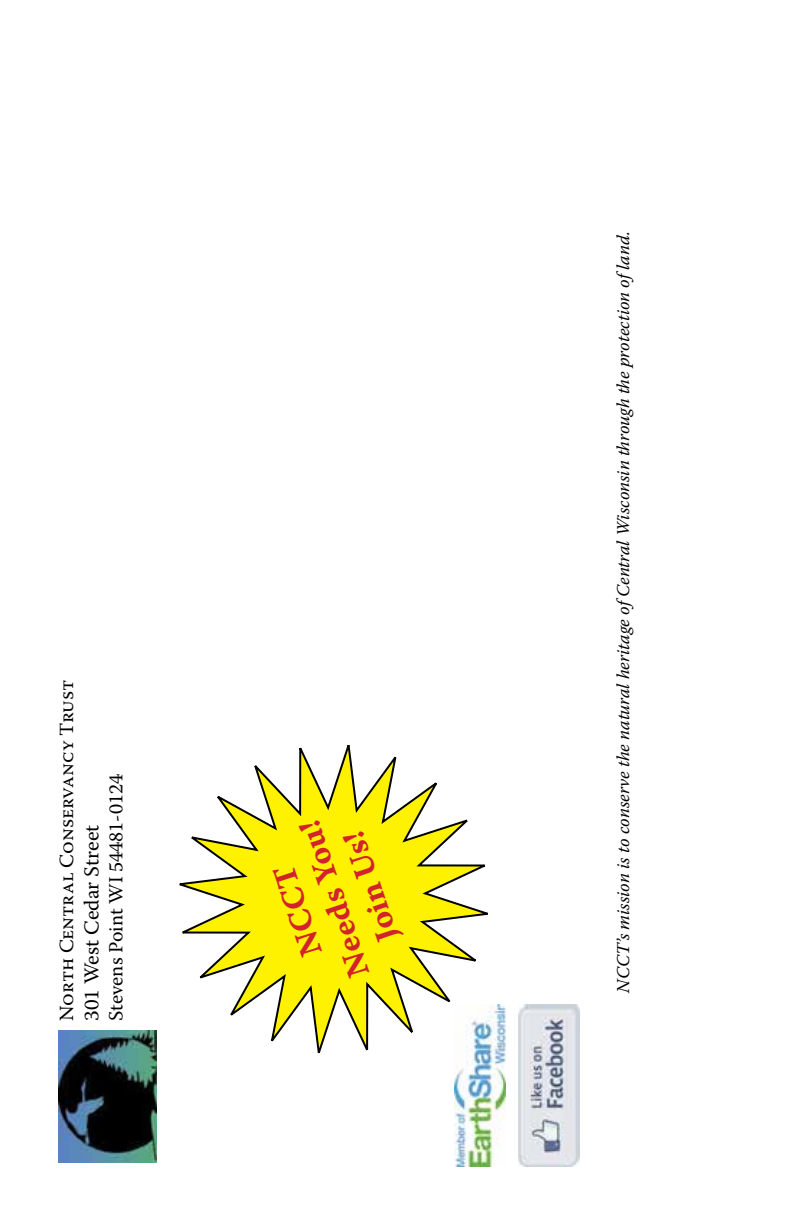
<style>
.page{position:relative;width:792px;height:1224px;background:#fff}
.page>*{position:absolute;margin:0;border:0;box-sizing:border-box;transform-origin:0 0}
.t1{font:32px/38.4px "Warnock Pro Bold Capt";color:#d2232a;text-align:center}
.t2{font:21px "Warnock Pro";color:#000}
.t3{font:20px "Warnock Pro";color:#000}
.t4{font:italic 18px "Warnock Pro";color:#000}
</style>
<div class="page">
<img style="left:59px;top:1030px;width:98px;height:132px">
<img style="left:454px;top:1004px;width:52px;height:162px">
<img style="left:518px;top:1005px;width:62px;height:161px">
<svg style="left:179px;top:745px;width:318px;height:317px"></svg>
<p class="t3" style="left:55px;top:1021px;width:343px;rotate:-90deg">North Central Conservancy Trust</p>
<p class="t2" style="left:79px;top:1021px;width:198px;rotate:-90deg">301 West Cedar Street</p>
<p class="t3" style="left:104px;top:1021px;width:248px;rotate:-90deg">Stevens Point WI 54481-0124</p>
<h1 class="t1" style="left:306px;top:995px;width:165px;rotate:-109deg">NCCT<br>Needs You!<br>Join Us!</h1>
<p class="t4" style="left:613px;top:993px;width:763px;rotate:-90deg">NCCT’s mission is to conserve the natural heritage ofCentral Wisconsin through the protection ofland.</p>
</div>
